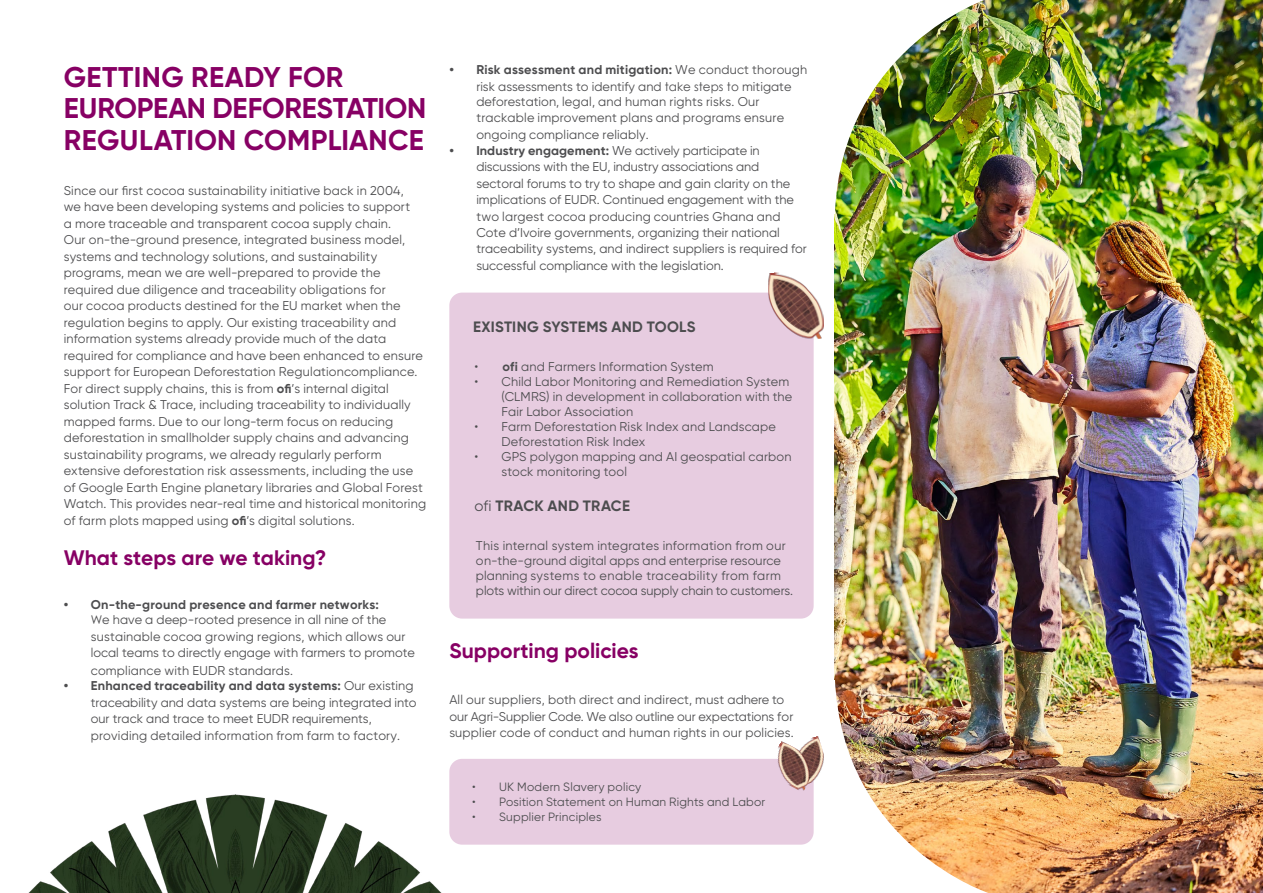
<style>
.page{position:relative;width:1263px;height:893px;background:#fff}
.page>*{position:absolute;margin:0;border:0;box-sizing:border-box;transform-origin:0 0}
.t1{font:700 28.5px/31.5px "Gilroy";color:#870064}
.t2{font:700 21px "Gilroy";color:#870064}
.t3{font:700 15px "Gilroy";letter-spacing:.02em;color:#4d4d4f}
.t4{font:12.75px/16.5px "Gilroy";letter-spacing:.015em;color:#4d4d4f}
.t5{font:12px "Gilroy";letter-spacing:.02em;color:#4d4d4f}
.t6{font:300 12px "Gilroy";color:#fff}
.s1{font-weight:700}
.s2{font-family:"Century Gothic";font-size:12px}
.s3{font-family:"Minion Pro"}
.s4{font-weight:400}
</style>
<div class="page">
<div style="left:449px;top:759px;width:365px;height:86px;background:#e7cce0;border-radius:13px"></div>
<img style="left:810px;top:736px;width:14px;height:35px">
<img style="left:777px;top:741px;width:43px;height:52px">
<img style="left:835px;top:0;width:428px;height:893px">
<img style="left:835px;top:0;width:153px;height:213px">
<img style="left:835px;top:678px;width:153px;height:215px">
<img style="left:28px;top:794px;width:414px;height:99px">
<div style="left:449px;top:293px;width:365px;height:326px;background:#e7cce0;border-radius:13px"></div>
<img style="left:768px;top:272px;width:56px;height:68px">
<h1 class="t1" style="left:64px;top:61px;width:364px">GETTING READY FOR<br>EUROPEAN DEFORESTATION<br>REGULATION COMPLIANCE</h1>
<p class="t4" style="left:64px;top:182px;width:364px">Since our first cocoa sustainability initiative back in 2004,<br>we have been developing systems and policies to support<br>a more traceable and transparent cocoa supply chain.<br>Our on-the-ground presence, integrated business model, systems and technology solutions, and sustainability programs, mean we are well-prepared to provide the required due diligence and traceability obligations for<br>our cocoa products destined for the EU market when the regulation begins to apply. Our existing traceability and information systems already provide much of the data required for compliance and have been enhanced to ensure support for European Deforestation Regulationcompliance.<br>For direct supply chains, this is from <span class="s1">ofi</span>’s internal digital solution Track &amp; Trace, including traceability to individually mapped farms. Due to our long-term focus on reducing deforestation in smallholder supply chains and advancing sustainability programs, we already regularly perform extensive deforestation risk assessments, including the use of Google Earth Engine planetary libraries and Global Forest Watch. This provides near-real time and historical monitoring of farm plots mapped using <span class="s1">ofi</span>’s digital solutions.</p>
<h2 class="t2" style="left:64px;top:544px;width:264px">What steps are we taking?</h2>
<p class="t4" style="left:91px;top:596px;width:326px;text-indent:-27px"><span class="s1">• On-the-ground presence and farmer networks:<br></span><span class="s2">W</span>e have a deep-rooted presence in all nine of the sustainable cocoa growing regions, which allows our local teams to directly engage with farmers to promote compliance with EUDR standards.</p>
<p class="t4" style="left:91px;top:677px;width:327px;text-indent:-27px"><span class="s1">• Enhanced traceability and data systems:</span> Our existing traceability and data systems are being integrated into our track and trace to meet EUDR requirements, providing detailed information from farm to factory.</p>
<p class="t4" style="left:476px;top:60px;width:332px;line-height:17.2px;text-indent:-27px"><span class="s1">• Risk assessment and mitigation:</span> We conduct thorough risk assessments to identify and <span class="s2">take steps to</span> mitigate</p>
<p class="t4" style="left:476px;top:93px;width:309px">deforestation, legal, and human rights risks. Our trackable improvement plans and programs ensure ongoing compliance reliably.</p>
<p class="t4" style="left:476px;top:142px;width:332px;text-indent:-27px"><span class="s1">• Industry engagement:</span> We actively participate in discussions with the EU, industry associations and sectoral forums to try to shape and gain clarity on the implications of EUDR. Continued engagement with the two largest cocoa producing countries Ghana and Cote d’Ivoire governments, organizing their national traceability systems, and indirect suppliers is required for successful compliance with the legislation<span class="s3">.</span></p>
<p class="t3" style="left:473px;top:317px;width:224px">EXISTING SYSTEMS AND TOOLS</p>
<p class="t4" style="left:474px;top:358px;width:241px">• <span class="s1">ofi</span> and Farmers Information System</p>
<p class="t4" style="left:501px;top:374px;width:292px;line-height:15px;text-indent:-27px">• Child Labor Monitoring and Remediation System (CLMRS) in development in collaboration with the<br>Fair Labor Association</p>
<p class="t4" style="left:501px;top:419px;width:276px;line-height:15px;text-indent:-27px">• Farm Deforestation Risk Index and Landscape<br>Deforestation Risk Index</p>
<p class="t4" style="left:501px;top:449px;width:292px;line-height:15px;text-indent:-27px">• GPS polygon mapping and AI geospatial carbon stock monitoring tool</p>
<p class="t3" style="left:474px;top:496px;width:157px"><span class="s4">ofi</span> TRACK AND TRACE</p>
<p class="t4" style="left:476px;top:538px;width:319px;line-height:15px">This internal system integrates information from our on-the-ground digital apps and enterprise resource planning systems to enable traceability from farm plots within our direct cocoa supply chain to customers.</p>
<h2 class="t2" style="left:449px;top:638px;width:191px">Supporting policies</h2>
<p class="t4" style="left:449px;top:692px;width:346px">All our suppliers, both direct and indirect, must adhere to our Agri-Supplier Code. We also outline our expectations for supplier code of conduct and human rights in our policies.</p>
<p class="t5" style="left:472px;top:779px;width:171px">• UK Modern Slavery policy</p>
<p class="t5" style="left:472px;top:794px;width:295px">• Position Statement on Human Rights and Labor</p>
<p class="t5" style="left:472px;top:809px;width:131px">• Supplier Principles</p>
<p class="t6" style="left:1195px;top:838px;width:7px">7</p>
</div>
